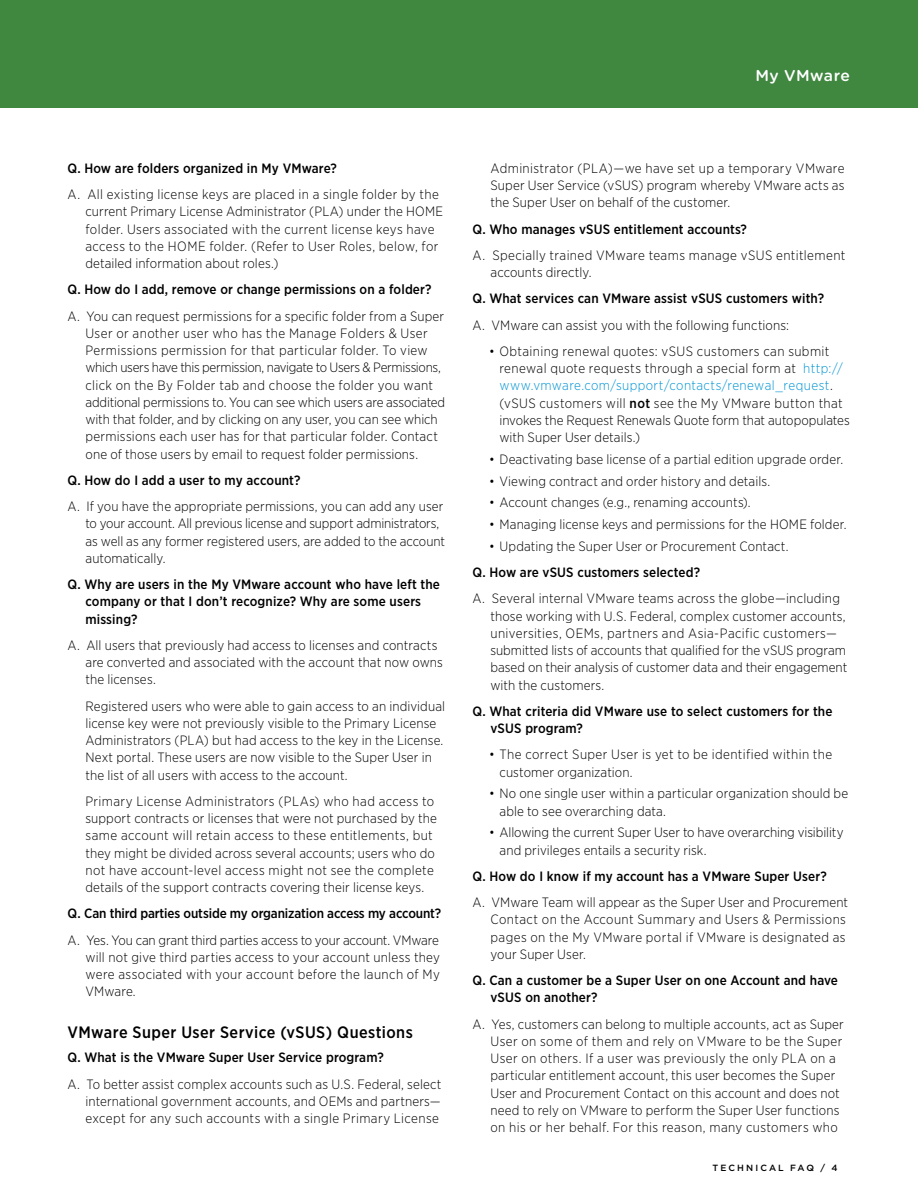
<style>
.page{position:relative;width:918px;height:1188px;background:#fff}
.page>*{position:absolute;margin:0;border:0;box-sizing:border-box;transform-origin:0 0}
.t1{font:500 16.5px "Gotham Narrow";letter-spacing:.025em;color:#000}
.t2{font:500 15.75px "Gotham Rounded";letter-spacing:.025em;color:#fff}
.t3{font:300 13.5px/17.2px "Gotham Narrow";letter-spacing:.01em;color:#000}
.t4{font:500 13.5px/17.2px "Gotham Narrow";letter-spacing:.01em;color:#000}
.t5{font:500 13.5px "Gotham Narrow";letter-spacing:-.01em;color:#000}
.t6{font:500 9px "Gotham";letter-spacing:.23em;color:#000}
.s1{color:#0194d3}
.s2{font-weight:500}
</style>
<div class="page">
<div style="left:0;top:0;width:918px;height:108px;background:#40873f"></div>
<p class="t2" style="left:755px;top:64px;width:96px">My VMware</p>
<p class="t4" style="left:67px;top:159px;width:271px">Q. How are folders organized in My VMware?</p>
<p class="t3" style="left:85px;top:185px;width:359px;text-indent:-18px">A. All existing license keys are placed in a single folder by the current Primary License Administrator (PLA) under the HOME folder. Users associated with the current license keys have access to the HOME folder. (Refer to User Roles, below, for detailed information about roles.)</p>
<p class="t4" style="left:67px;top:281px;width:366px">Q. How do I add, remove or change permissions on a folder?</p>
<p class="t3" style="left:85px;top:307px;width:361px;text-indent:-18px">A. You can request permissions for a specific folder from a Super User or another user who has the Manage Folders &amp; User Permissions permission for that particular folder. To view which users have this permission, navigate to Users &amp; Permissions, click on the By Folder tab and choose the folder you want additional permissions to. You can see which users are associated with that folder, and by clicking on any user, you can see which permissions each user has for that particular folder. Contact one of those users by email to request folder permissions.</p>
<p class="t4" style="left:67px;top:471px;width:235px">Q. How do I add a user to my account?</p>
<p class="t3" style="left:85px;top:497px;width:361px;text-indent:-18px">A. If you have the appropriate permissions, you can add any user to your account. All previous license and support administrators, as well as any former registered users, are added to the account automatically.</p>
<p class="t4" style="left:85px;top:575px;width:356px;text-indent:-18px">Q. Why are users in the My VMware account who have left the company or that I don’t recognize? Why are some users missing?</p>
<p class="t3" style="left:85px;top:636px;width:359px;text-indent:-18px">A. All users that previously had access to licenses and contracts are converted and associated with the account that now owns the licenses.</p>
<p class="t3" style="left:85px;top:697px;width:361px">Registered users who were able to gain access to an individual license key were not previously visible to the Primary License Administrators (PLA) but had access to the key in the License.<br>Next portal. These users are now visible to the Super User in the list of all users with access to the account.</p>
<p class="t3" style="left:85px;top:792px;width:353px">Primary License Administrators (PLAs) who had access to support contracts or licenses that were not purchased by the same account will retain access to these entitlements, but they might be divided across several accounts; users who do not have account-level access might not see the complete details of the support contracts covering their license keys.</p>
<p class="t5" style="left:67px;top:905px;width:375px">Q. Can third parties outside my organization access my account?</p>
<p class="t3" style="left:85px;top:931px;width:356px;text-align:justify;text-indent:-18px">A. Yes. You can grant third parties access to your account. VMware will not give third parties access to your account unless they were associated with your account before the launch of My VMware.</p>
<p class="t1" style="left:68px;top:1021px;width:347px">VMware Super User Service (vSUS) Questions</p>
<p class="t4" style="left:68px;top:1049px;width:318px">Q. What is the VMware Super User Service program?</p>
<p class="t3" style="left:85px;top:1075px;width:357px;text-align:justify;text-indent:-18px">A. To better assist complex accounts such as U.S. Federal, select international government accounts, and OEMs and partners— except for any such accounts with a single Primary License</p>
<p class="t3" style="left:490px;top:159px;width:356px;text-align:justify">Administrator (PLA)—we have set up a temporary VMware Super User Service (vSUS) program whereby VMware acts as the Super User on behalf of the customer.</p>
<p class="t4" style="left:473px;top:220px;width:276px">Q. Who manages vSUS entitlement accounts?</p>
<p class="t3" style="left:490px;top:246px;width:356px;text-indent:-18px">A. Specially trained VMware teams manage vSUS entitlement accounts directly.</p>
<p class="t4" style="left:473px;top:290px;width:353px">Q. What services can VMware assist vSUS customers with?</p>
<p class="t3" style="left:473px;top:316px;width:318px">A. VMware can assist you with the following functions:</p>
<p class="t3" style="left:500px;top:342px;width:352px;text-indent:-11px">• Obtaining renewal quotes: vSUS customers can submit renewal quote requests through a special form at <span class="s1">http:// www.vmware.com/support/contacts/renewal_request</span>. (vSUS customers will <span class="s2">not</span> see the My VMware button that invokes the Request Renewals Quote form that autopopulates with Super User details.)</p>
<p class="t3" style="left:489px;top:450px;width:356px">• Deactivating base license of a partial edition upgrade order.</p>
<p class="t3" style="left:489px;top:472px;width:283px">• Viewing contract and order history and details.</p>
<p class="t3" style="left:489px;top:494px;width:263px">• Account changes (e.g., renaming accounts).</p>
<p class="t3" style="left:489px;top:515px;width:359px">• Managing license keys and permissions for the HOME folder.</p>
<p class="t3" style="left:489px;top:537px;width:301px">• Updating the Super User or Procurement Contact.</p>
<p class="t4" style="left:473px;top:563px;width:229px">Q. How are vSUS customers selected?</p>
<p class="t3" style="left:490px;top:590px;width:358px;text-indent:-18px">A. Several internal VMware teams across the globe—including those working with U.S. Federal, complex customer accounts, universities, OEMs, partners and Asia-Pacific customers— submitted lists of accounts that qualified for the vSUS program based on their analysis of customer data and their engagement with the customers.</p>
<p class="t4" style="left:490px;top:702px;width:344px;text-indent:-18px">Q. What criteria did VMware use to select customers for the vSUS program?</p>
<p class="t3" style="left:500px;top:746px;width:334px;text-indent:-11px">• The correct Super User is yet to be identified within the customer organization.</p>
<p class="t3" style="left:500px;top:785px;width:350px;text-indent:-11px">• No one single user within a particular organization should be able to see overarching data.</p>
<p class="t3" style="left:500px;top:824px;width:346px;text-indent:-11px">• Allowing the current Super User to have overarching visibility and privileges entails a security risk.</p>
<p class="t4" style="left:473px;top:867px;width:356px">Q. How do I know if my account has a VMware Super User?</p>
<p class="t3" style="left:490px;top:893px;width:359px;text-indent:-18px">A. VMware Team will appear as the Super User and Procurement Contact on the Account Summary and Users &amp; Permissions pages on the My VMware portal if VMware is designated as your Super User.</p>
<p class="t4" style="left:490px;top:971px;width:349px;text-indent:-18px">Q. Can a customer be a Super User on one Account and have vSUS on another?</p>
<p class="t3" style="left:490px;top:1015px;width:355px;text-indent:-18px">A. Yes, customers can belong to multiple accounts, act as Super User on some of them and rely on VMware to be the Super User on others. If a user was previously the only PLA on a particular entitlement account, this user becomes the Super User and Procurement Contact on this account and does not need to rely on VMware to perform the Super User functions on his or her behalf. For this reason, many customers who</p>
<p class="t6" style="left:713px;top:1162px;width:126px">TECHNICAL FAQ / 4</p>
</div>
